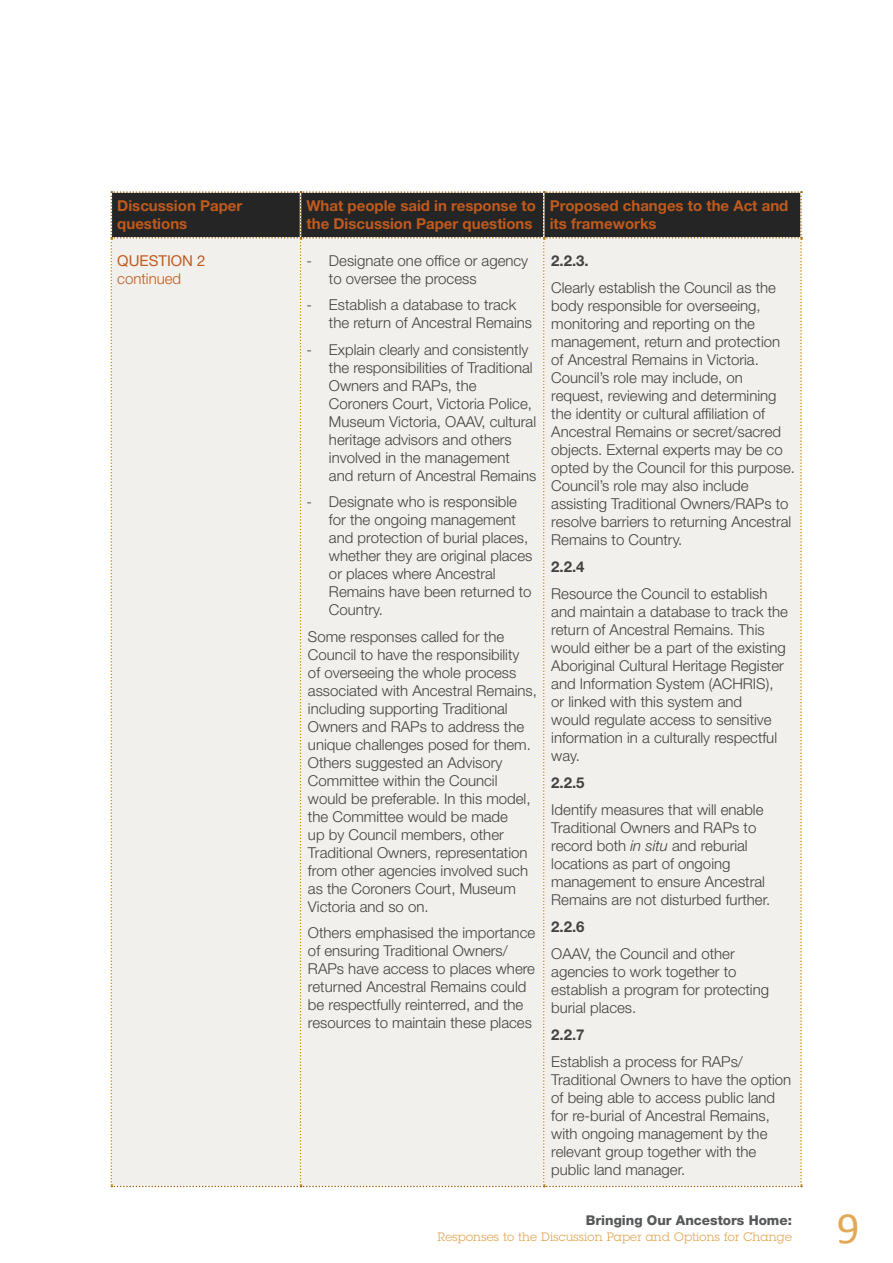
<style>
.page{position:relative;width:893px;height:1263px;background:#fff}
.page>*{position:absolute;margin:0;border:0;box-sizing:border-box;transform-origin:0 0}
.t1{font:45px "Calibri";color:#e2a855}
.t2{font:300 15px/18px "Helvetica Neue LT Std";color:#434242}
.t3{font:700 15px/18px "Helvetica Neue LT Std";color:#c05a1e}
.t4{font:700 15px "Helvetica Neue LT Std";color:#434242}
.t5{font:15px "Helvetica Neue LT Std";color:#c05a1e}
.t6{font:300 15px "Helvetica Neue LT Std";color:#c05a1e}
.t7{font:800 13.5px "Helvetica Neue LT Std";color:#57585a}
.t8{font:12px "Lubalin Graph";letter-spacing:.02em;color:#e2a855}
.s1{font-style:italic}
</style>
<div class="page">
<div style="left:111px;top:191px;width:691px;height:996px;background:#f2f0ec"></div>
<p class="t3" style="left:117px;top:197px;width:126px">Discussion Paper questions</p>
<p class="t3" style="left:306px;top:197px;width:231px">What people said in response to the Discussion Paper questions</p>
<p class="t3" style="left:550px;top:197px;width:240px">Proposed changes to the Act and its frameworks</p>
<p class="t5" style="left:117px;top:251px;width:90px">QUESTION 2</p>
<p class="t6" style="left:117px;top:269px;width:65px">continued</p>
<p class="t2" style="left:329px;top:251px;width:201px;text-indent:-22px">- Designate one office or agency to oversee the process</p>
<p class="t2" style="left:329px;top:295px;width:205px;text-indent:-22px">- Establish a database to track the return of Ancestral Remains</p>
<p class="t2" style="left:329px;top:340px;width:209px;text-indent:-22px">- Explain clearly and consistently the responsibilities of Traditional<br>Owners and RAPs, the<br>Coroners Court, Victoria Police,<br>Museum Victoria, OAAV, cultural heritage advisors and others involved in the management and return of Ancestral Remains</p>
<p class="t2" style="left:329px;top:492px;width:205px;text-indent:-22px">- Designate who is responsible for the ongoing management and protection of burial places, whether they are original places or places where Ancestral<br>Remains have been returned to<br>Country.</p>
<p class="t2" style="left:308px;top:627px;width:230px">Some responses called for the<br>Council to have the responsibility<br>of overseeing the whole process associated with Ancestral Remains, including supporting Traditional<br>Owners and RAPs to address the unique challenges posed for them.<br>Others suggested an Advisory<br>Committee within the Council would be preferable. In this model, the Committee would be made<br>up by Council members, other<br>Traditional Owners, representation from other agencies involved such as the Coroners Court, Museum<br>Victoria and so on.</p>
<p class="t2" style="left:308px;top:923px;width:229px">Others emphasised the importance of ensuring Traditional Owners/ RAPs have access to places where returned Ancestral Remains could be respectfully reinterred, and the resources to maintain these places</p>
<p class="t4" style="left:551px;top:251px;width:39px">2.2.3.</p>
<p class="t2" style="left:551px;top:278px;width:245px">Clearly establish the Council as the body responsible for overseeing, monitoring and reporting on the management, return and protection of Ancestral Remains in Victoria.<br>Council’s role may include, on request, reviewing and determining the identity or cultural affiliation of Ancestral Remains or secret/sacred objects. External experts may be co opted by the Council for this purpose.<br>Council’s role may also include assisting Traditional Owners/RAPs to resolve barriers to returning Ancestral Remains to Country.</p>
<p class="t4" style="left:551px;top:557px;width:35px">2.2.4</p>
<p class="t2" style="left:551px;top:584px;width:238px">Resource the Council to establish and maintain a database to track the return of Ancestral Remains. This would either be a part of the existing<br>Aboriginal Cultural Heritage Register and Information System (ACHRIS), or linked with this system and<br>would regulate access to sensitive information in a culturally respectful way.</p>
<p class="t4" style="left:551px;top:773px;width:35px">2.2.5</p>
<p class="t2" style="left:551px;top:800px;width:220px">Identify measures that will enable<br>Traditional Owners and RAPs to record both <span class="s1">in situ</span> and reburial locations as part of ongoing management to ensure Ancestral<br>Remains are not disturbed further.</p>
<p class="t4" style="left:551px;top:917px;width:35px">2.2.6</p>
<p class="t2" style="left:551px;top:944px;width:219px">OAAV, the Council and other agencies to work together to establish a program for protecting burial places.</p>
<p class="t4" style="left:551px;top:1025px;width:35px">2.2.7</p>
<p class="t2" style="left:551px;top:1052px;width:242px">Establish a process for RAPs/<br>Traditional Owners to have the option of being able to access public land for re-burial of Ancestral Remains, with ongoing management by the relevant group together with the public land manager.</p>
<p class="t7" style="left:586px;top:1212px;width:208px">Bringing Our Ancestors Home:</p>
<p class="t8" style="left:437px;top:1229px;width:356px">Responses to the Discussion Paper and Options for Change</p>
<h1 class="t1" style="left:837px;top:1200px;width:24px">9</h1>
</div>
